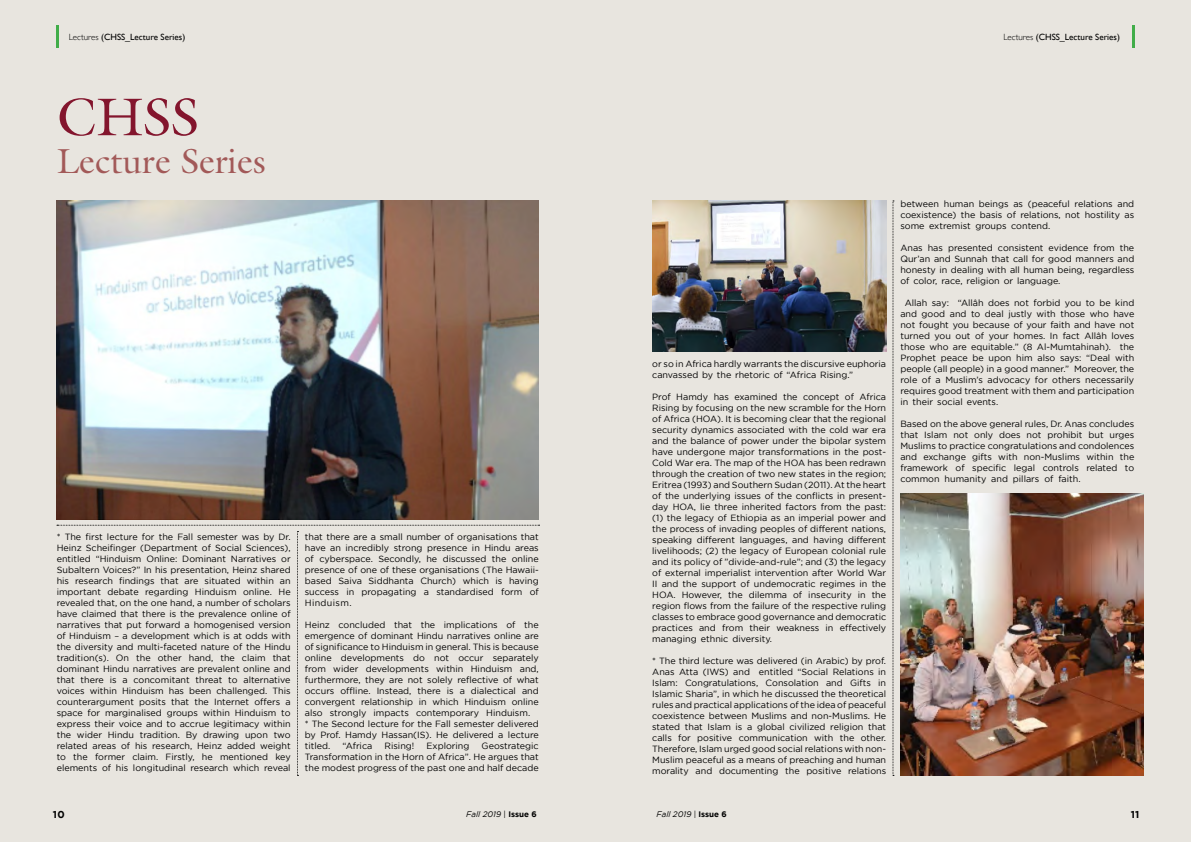
<style>
.page{position:relative;width:1191px;height:842px;background:#e8e5df}
.page>*{position:absolute;margin:0;border:0;box-sizing:border-box;transform-origin:0 0}
.t1{font:53.5px "Galliard";color:#83152d}
.t2{font:35px "Galliard";color:#a25958}
.t3{font:700 10px "Gotham";color:#000}
.t4{font:9px/11px "Gotham";color:#000;text-align:justify}
.t5{font:9px "Gill Sans";color:#000}
.t6{font:italic 8px "Gotham";color:#000}
.s1{font-weight:300}
.s2{font-style:normal}
.s3{font-weight:700;font-style:normal}
</style>
<div class="page">
<hr style="left:57px;top:26px;width:2px;height:22px;background:#41ad49">
<hr style="left:1132px;top:26px;width:2px;height:22px;background:#41ad49">
<img style="left:57px;top:201px;width:482px;height:318px">
<img style="left:652px;top:201px;width:234px;height:151px">
<img style="left:900px;top:493px;width:243px;height:283px">
<svg style="left:57px;top:525px;width:482px;height:251px"></svg>
<svg style="left:892px;top:201px;width:2px;height:575px"></svg>
<p class="t5" style="left:69px;top:32px;width:118px"><span class="s1">Lectures</span> (CHSS_Lecture Series)</p>
<p class="t5" style="left:1003px;top:32px;width:118px"><span class="s1">Lectures</span> (CHSS_Lecture Series)</p>
<h1 class="t1" style="left:57px;top:84px;width:144px">CHSS</h1>
<h2 class="t2" style="left:57px;top:140px;width:210px">Lecture Series</h2>
<p class="t4" style="left:57px;top:531px;width:235px">* The first lecture for the Fall semester was by Dr.<br>Heinz Scheifinger (Department of Social Sciences), entitled “Hinduism Online: Dominant Narratives or Subaltern Voices?” In his presentation, Heinz shared his research findings that are situated within an important debate regarding Hinduism online. He revealed that, on the one hand, a number of scholars have claimed that there is the prevalence online of narratives that put forward a homogenised version of Hinduism – a development which is at odds with the diversity and multi-faceted nature of the Hindu tradition(s). On the other hand, the claim that dominant Hindu narratives are prevalent online and that there is a concomitant threat to alternative voices within Hinduism has been challenged. This counterargument posits that the Internet offers a space for marginalised groups within Hinduism to express their voice and to accrue legitimacy within the wider Hindu tradition. By drawing upon two related areas of his research, Heinz added weight to the former claim. Firstly, he mentioned key elements of his longitudinal research which reveal</p>
<p class="t4" style="left:305px;top:531px;width:235px">that there are a small number of organisations that have an incredibly strong presence in Hindu areas of cyberspace. Secondly, he discussed the online presence of one of these organisations (The Hawaii&shy;based Saiva Siddhanta Church) which is having success in propagating a standardised form of Hinduism.</p>
<p class="t4" style="left:305px;top:619px;width:235px;text-align:left">Heinz concluded that the implications of the emergence of dominant Hindu narratives online are of significance to Hinduism in general. This is because online developments do not occur separately from wider developments within Hinduism and, furthermore, they are not solely reflective of what occurs offline. Instead, there is a dialectical and convergent relationship in which Hinduism online also strongly impacts contemporary Hinduism.<br>* The Second lecture for the Fall semester delivered by Prof. Hamdy Hassan(IS). He delivered a lecture titled.</p>
<p class="t4" style="left:342px;top:740px;width:31px">“Africa</p>
<p class="t4" style="left:384px;top:740px;width:31px">Rising!</p>
<p class="t4" style="left:426px;top:740px;width:44px">Exploring</p>
<p class="t4" style="left:305px;top:740px;width:235px;text-indent:177px">Geostrategic Transformation in the Horn of Africa”. He argues that the modest progress of the past one and half decade</p>
<p class="t4" style="left:652px;top:358px;width:235px">or so in Africa hardly warrants the discursive euphoria canvassed by the rhetoric of “Africa Rising.”</p>
<p class="t4" style="left:652px;top:391px;width:235px">Prof Hamdy has examined the concept of Africa Rising by focusing on the new scramble for the Horn of Africa (HOA). It is becoming clear that the regional security dynamics associated with the cold war era and the balance of power under the bipolar system have undergone major transformations in the post-Cold War era. The map of the HOA has been redrawn through the creation of two new states in the region; Eritrea (1993) and Southern Sudan (2011). At the heart of the underlying issues of the conflicts in present&shy;day HOA, lie three inherited factors from the past: (1) the legacy of Ethiopia as an imperial power and the process of invading peoples of different nations, speaking different languages, and having different livelihoods; (2) the legacy of European colonial rule and its policy of ”divide-and-rule”; and (3) the legacy of external imperialist intervention after World War II and the support of undemocratic regimes in the HOA. However, the dilemma of insecurity in the region flows from the failure of the respective ruling classes to embrace good governance and democratic practices and from their weakness in effectively managing ethnic diversity.</p>
<p class="t4" style="left:652px;top:655px;width:235px">* The third lecture was delivered (in Arabic) by prof.<br>Anas Atta (IWS) and entitled “Social Relations in Islam: Congratulations, Consolation and Gifts in Islamic Sharia”, in which he discussed the theoretical rules and practical applications of the idea of peaceful coexistence between Muslims and non-Muslims. He stated that Islam is a global civilized religion that calls for positive communication with the other.<br>Therefore, Islam urged good social relations with non-Muslim peaceful as a means of preaching and human morality and documenting the positive relations</p>
<p class="t4" style="left:900px;top:198px;width:235px">between human beings as (peaceful relations and coexistence) the basis of relations, not hostility as some extremist groups contend.</p>
<p class="t4" style="left:900px;top:242px;width:235px">Anas has presented consistent evidence from the Qur’an and Sunnah that call for good manners and honesty in dealing with all human being, regardless of color, race, religion or language.</p>
<p class="t4" style="left:900px;top:297px;width:235px;text-indent:4px">Allah say: “Allâh does not forbid you to be kind and good and to deal justly with those who have not fought you because of your faith and have not turned you out of your homes. In fact Allâh loves those who are equitable.” (8 Al-Mumtahinah). the Prophet peace be upon him also says: “Deal with people (all people) in a good manner.” Moreover, the role of a Muslim’s advocacy for others necessarily requires good treatment with them and participation in their social events.</p>
<p class="t4" style="left:900px;top:418px;width:235px">Based on the above general rules, Dr. Anas concludes that Islam not only does not prohibit but urges Muslims to practice congratulations and condolences and exchange gifts with non-Muslims within the framework of specific legal controls related to common humanity and pillars of faith.</p>
<p class="t3" style="left:53px;top:809px;width:13px">10</p>
<p class="t6" style="left:466px;top:809px;width:72px">Fall 2019 <span class="s2">|</span> <span class="s3">Issue 6</span></p>
<p class="t6" style="left:656px;top:809px;width:72px">Fall 2019 <span class="s2">|</span> <span class="s3">Issue 6</span></p>
<p class="t3" style="left:1130px;top:809px;width:10px">11</p>
</div>
